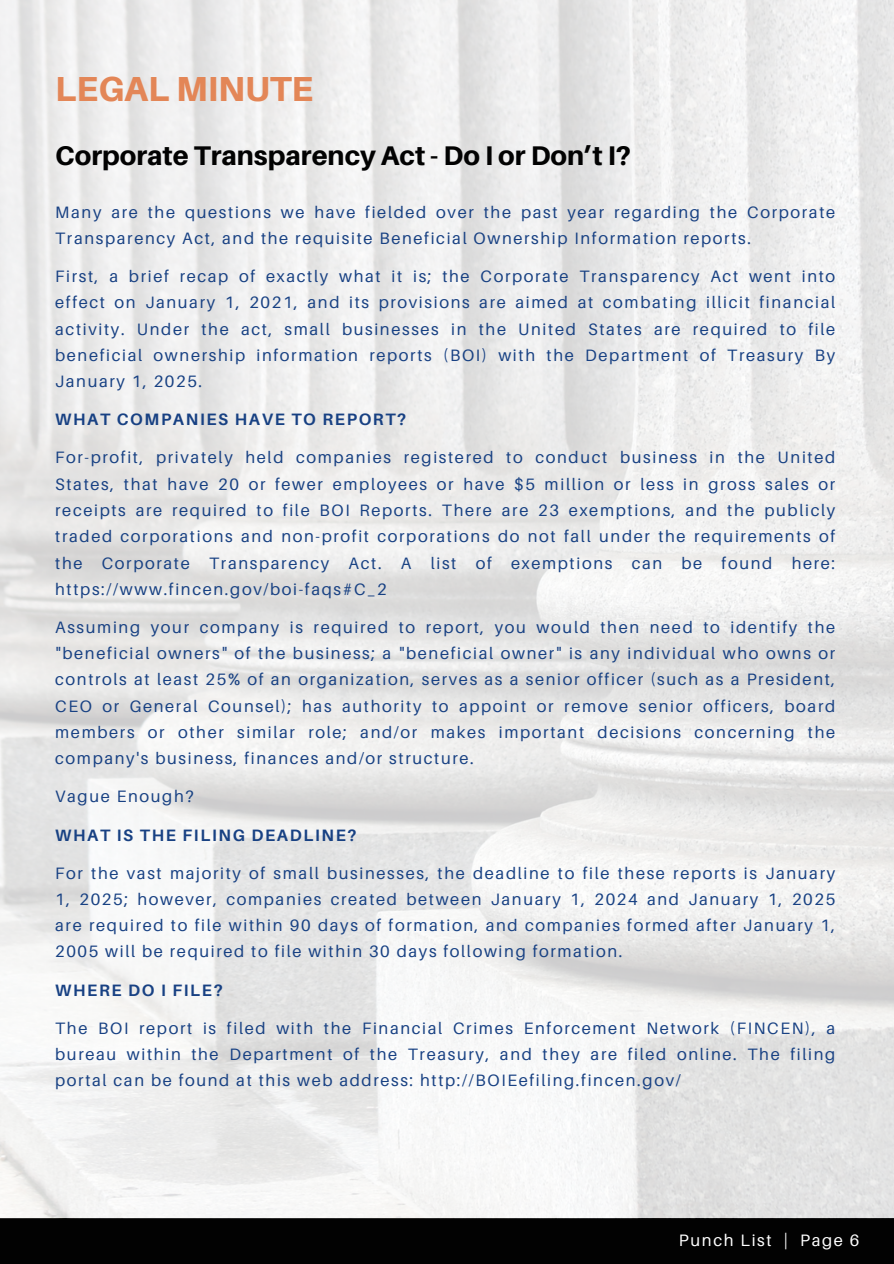
<style>
.page{position:relative;width:894px;height:1264px;background:#fff}
.page>*{position:absolute;margin:0;border:0;box-sizing:border-box;transform-origin:0 0}
.t1{font:800 34.8px "Aileron";color:#e38657}
.t2{font:800 27px "Aileron";color:#020202}
.t3{font:16.5px/26.2px "Aileron";letter-spacing:.1em;color:#184183;text-align:justify}
.t4{font:700 16.5px "Aileron";letter-spacing:.1em;color:#184183}
.t5{font:16.5px "Aileron";letter-spacing:.1em;color:#fff}
</style>
<div class="page">
<div style="left:0;top:1218px;width:893px;height:45px;background:#020202"></div>
<img style="left:0;top:0;width:893px;height:1218px">
<h3 class="t1" style="left:55px;top:67px;width:259px">LEGAL MINUTE</h3>
<p class="t2" style="left:55px;top:139px;width:577px">Corporate Transparency Act - Do I or Don’t I?</p>
<p class="t3" style="left:55px;top:198px;width:781px">Many are the questions we have fielded over the past year regarding the Corporate<br>Transparency Act, and the requisite Beneficial Ownership Information reports.</p>
<h1 class="t3" style="left:55px;top:263px;width:781px">First, a brief recap of exactly what it is; the Corporate Transparency Act went into effect on January 1, 2021, and its provisions are aimed at combating illicit financial activity. Under the act, small businesses in the United States are required to file beneficial ownership information reports (BOI) with the Department of Treasury By January 1, 2025.</h1>
<h2 class="t4" style="left:55px;top:409px;width:352px">WHAT COMPANIES HAVE TO REPORT?</h2>
<p class="t3" style="left:55px;top:444px;width:781px">For-profit, privately held companies registered to conduct business in the United States, that have 20 or fewer employees or have $5 million or less in gross sales or receipts are required to file BOI Reports. There are 23 exemptions, and the publicly traded corporations and non-profit corporations do not fall under the requirements of the Corporate Transparency Act. A list of exemptions can be found here: https://www.fincen.gov/boi-faqs#C_2</p>
<p class="t3" style="left:55px;top:613px;width:781px">Assuming your company is required to report, you would then need to identify the "beneficial owners" of the business; a "beneficial owner" is any individual who owns or controls at least 25% of an organization, serves as a senior officer (such as a President, CEO or General Counsel); has authority to appoint or remove senior officers, board members or other similar role; and/or makes important decisions concerning the company's business, finances and/or structure.</p>
<h3 class="t3" style="left:55px;top:783px;width:140px">Vague Enough?</h3>
<p class="t4" style="left:55px;top:824px;width:303px">WHAT IS THE FILING DEADLINE?</p>
<p class="t3" style="left:55px;top:859px;width:781px">For the vast majority of small businesses, the deadline to file these reports is January 1, 2025; however, companies created between January 1, 2024 and January 1, 2025 are required to file within 90 days of formation, and companies formed after January 1, 2005 will be required to file within 30 days following formation.</p>
<p class="t4" style="left:55px;top:979px;width:169px">WHERE DO I FILE?</p>
<h3 class="t3" style="left:55px;top:1014px;width:781px">The BOI report is filed with the Financial Crimes Enforcement Network (FINCEN), a bureau within the Department of the Treasury, and they are filed online. The filing portal can be found at this web address: http://BOIEefiling.fincen.gov/</h3>
<p class="t5" style="left:678px;top:1229px;width:182px">Punch List | Page 6</p>
</div>
